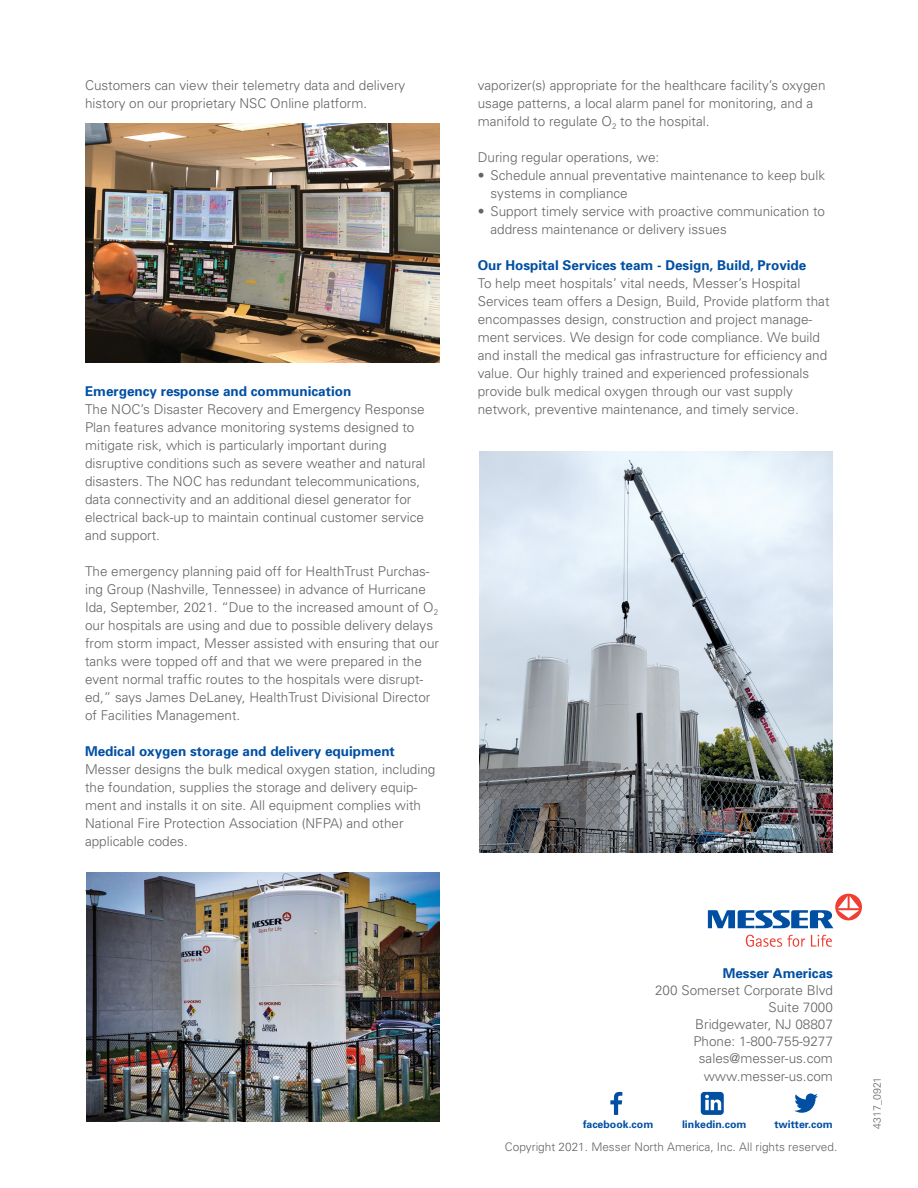
<style>
.page{position:relative;width:918px;height:1188px;background:#fff}
.page>*{position:absolute;margin:0;border:0;box-sizing:border-box;transform-origin:0 0}
.t1{font:300 13.5px/18px "Univers";color:#636466}
.t2{font:700 13.5px "Univers";color:#004fa3}
.t3{font:300 11.7px "Univers";color:#636466}
.t4{font:700 10.5px "Univers";color:#004fa3}
.t5{font:300 10.5px "Univers";color:#636466}
</style>
<div class="page">
<svg style="left:746px;top:935px;width:86px;height:12px"></svg>
<div style="left:835px;top:894px;width:27px;height:26px;background:#ef3e33;border-radius:50%"></div>
<svg style="left:708px;top:896px;width:151px;height:32px"></svg>
<svg style="left:794px;top:1093px;width:24px;height:20px"></svg>
<svg style="left:610px;top:1092px;width:12px;height:23px"></svg>
<svg style="left:701px;top:1092px;width:23px;height:23px"></svg>
<img style="left:86px;top:872px;width:354px;height:250px">
<img style="left:85px;top:123px;width:355px;height:240px">
<img style="left:479px;top:451px;width:354px;height:402px">
<p class="t1" style="left:85px;top:76px;width:322px">Customers can view their telemetry data and delivery history on our proprietary NSC Online platform.</p>
<p class="t2" style="left:85px;top:383px;width:268px">Emergency response and communication</p>
<p class="t1" style="left:85px;top:400px;width:342px">The NOC’s Disaster Recovery and Emergency Response Plan features advance monitoring systems designed to mitigate risk, which is particularly important during disruptive conditions such as severe weather and natural disasters. The NOC has redundant telecommunications, data connectivity and an additional diesel generator for electrical back-up to maintain continual customer service and support.</p>
<p class="t1" style="left:85px;top:562px;width:356px">The emergency planning paid off for HealthTrust Purchas&shy;ing Group (Nashville, Tennessee) in advance of Hurricane Ida, September, 2021. “Due to the increased amount of O<sub>2 </sub>our hospitals are using and due to possible delivery delays from storm impact, Messer assisted with ensuring that our tanks were topped off and that we were prepared in the event normal traffic routes to the hospitals were disrupt&shy;ed,” says James DeLaney, HealthTrust Divisional Director of Facilities Management.</p>
<p class="t2" style="left:85px;top:743px;width:311px">Medical oxygen storage and delivery equipment</p>
<p class="t1" style="left:85px;top:760px;width:352px">Messer designs the bulk medical oxygen station, including the foundation, supplies the storage and delivery equip&shy;ment and installs it on site. All equipment complies with National Fire Protection Association (NFPA) and other applicable codes.</p>
<p class="t1" style="left:478px;top:76px;width:349px">vaporizer(s) appropriate for the healthcare facility’s oxygen usage patterns, a local alarm panel for monitoring, and a manifold to regulate O<sub>2</sub> to the hospital.</p>
<p class="t1" style="left:478px;top:148px;width:183px">During regular operations, we:</p>
<p class="t1" style="left:491px;top:166px;width:336px;text-indent:-13px">• Schedule annual preventative maintenance to keep bulk systems in compliance</p>
<p class="t1" style="left:491px;top:202px;width:336px;text-indent:-13px">• Support timely service with proactive communication to address maintenance or delivery issues</p>
<p class="t2" style="left:478px;top:257px;width:330px">Our Hospital Services team - Design, Build, Provide</p>
<p class="t1" style="left:478px;top:274px;width:353px">To help meet hospitals’ vital needs, Messer’s Hospital Services team offers a Design, Build, Provide platform that encompasses design, construction and project manage&shy;ment services. We design for code compliance. We build and install the medical gas infrastructure for efficiency and value. Our highly trained and experienced professionals provide bulk medical oxygen through our vast supply network, preventive maintenance, and timely service.</p>
<p class="t2" style="left:723px;top:965px;width:112px">Messer Americas</p>
<p class="t1" style="left:655px;top:982px;width:179px;line-height:17.1px;text-align:right">200 Somerset Corporate Blvd<br>Suite 7000<br>Bridgewater, NJ 08807<br>Phone: 1-800-755-9277 sales@messer-us.com www.messer-us.com</p>
<p class="t4" style="left:583px;top:1118px;width:72px">facebook.com</p>
<p class="t4" style="left:682px;top:1118px;width:66px">linkedin.com</p>
<p class="t4" style="left:774px;top:1118px;width:60px">twitter.com</p>
<p class="t3" style="left:505px;top:1140px;width:334px">Copyright 2021. Messer North America, Inc. All rights reserved.</p>
<p class="t5" style="left:871px;top:1129px;width:53px;rotate:-90deg">4317_0921</p>
</div>
